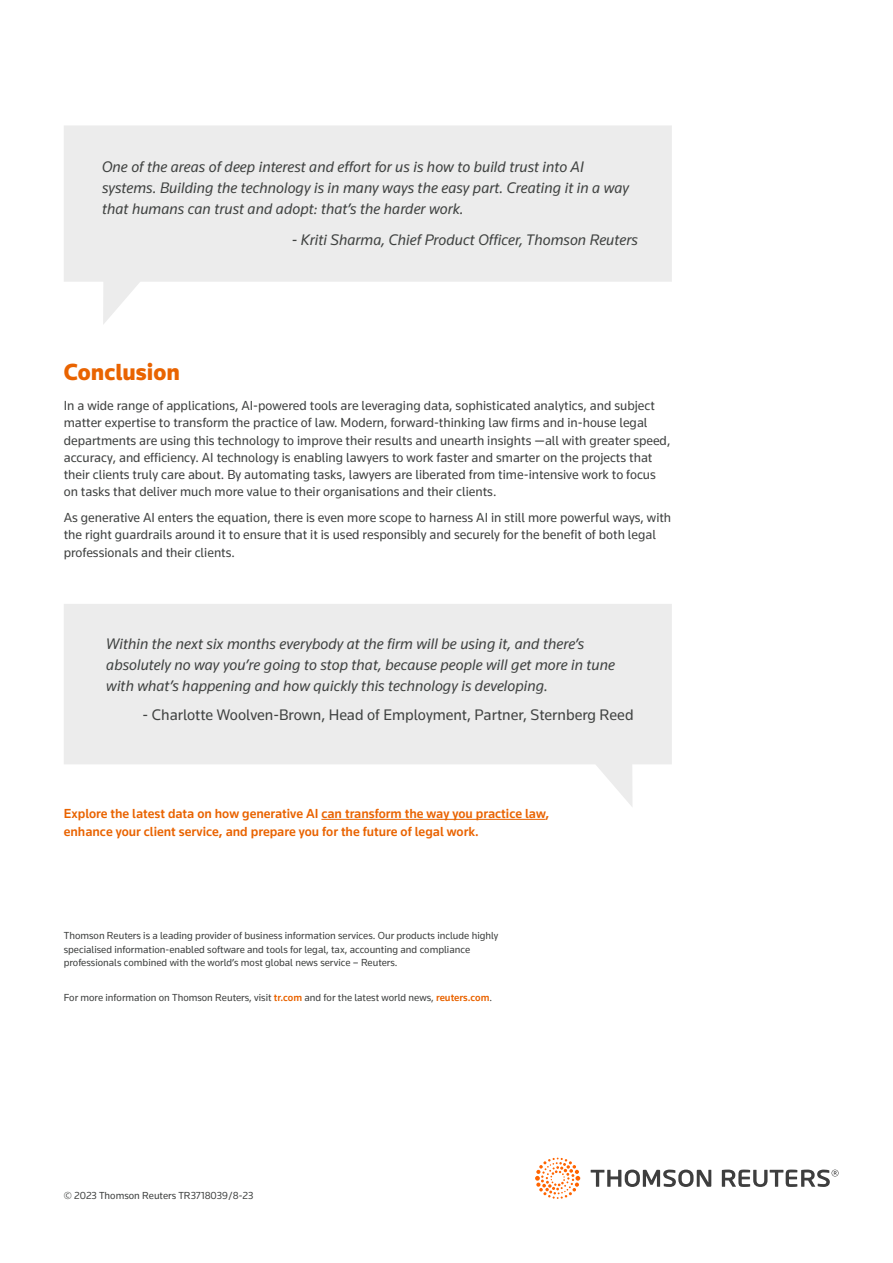
<style>
.page{position:relative;width:893px;height:1263px;background:#fff}
.page>*{position:absolute;margin:0;border:0;box-sizing:border-box;transform-origin:0 0}
.t1{font:900 24px "Knowledge 2017";color:#e96300}
.t2{font:italic 15.75px/21px "Knowledge 2017";color:#404241}
.t3{font:15.75px "Knowledge 2017";color:#404241}
.t4{font:13.5px/17.2px "Knowledge 2017";color:#404241}
.t5{font:500 13.5px/17.2px "Knowledge 2017";color:#e96300}
.t6{font:10.5px/13.5px "Knowledge 2017";color:#404241}
.s1{font-weight:500;color:#e96300}
</style>
<div class="page">
<svg style="left:591px;top:1169px;width:247px;height:18px"></svg>
<svg style="left:535px;top:1157px;width:45px;height:42px"></svg>
<svg style="left:64px;top:125px;width:608px;height:199px;fill:#ececec"></svg>
<svg style="left:64px;top:604px;width:608px;height:203px;fill:#ececec"></svg>
<hr style="left:321px;top:819px;width:225px;height:1px;background:#e96300">
<p class="t2" style="left:102px;top:156px;width:529px">One of the areas of deep interest and effort for us is how to build trust into AI systems. Building the technology is in many ways the easy part. Creating it in a way that humans can trust and adopt: that’s the harder work.</p>
<p class="t2" style="left:292px;top:229px;width:348px">- Kriti Sharma, Chief Product Officer, Thomson Reuters</p>
<h1 class="t1" style="left:64px;top:357px;width:118px">Conclusion</h1>
<p class="t4" style="left:64px;top:397px;width:608px">In a wide range of applications, AI-powered tools are leveraging data, sophisticated analytics, and subject matter expertise to transform the practice of law. Modern, forward-thinking law firms and in-house legal departments are using this technology to improve their results and unearth insights —all with greater speed, accuracy, and efficiency. AI technology is enabling lawyers to work faster and smarter on the projects that their clients truly care about. By automating tasks, lawyers are liberated from time-intensive work to focus on tasks that deliver much more value to their organisations and their clients.</p>
<p class="t4" style="left:64px;top:509px;width:609px">As generative AI enters the equation, there is even more scope to harness AI in still more powerful ways, with the right guardrails around it to ensure that it is used responsibly and securely for the benefit of both legal professionals and their clients.</p>
<p class="t2" style="left:106px;top:633px;width:510px">Within the next six months everybody at the firm will be using it, and there’s absolutely no way you’re going to stop that, because people will get more in tune with what’s happening and how quickly this technology is developing.</p>
<p class="t3" style="left:143px;top:705px;width:492px">- Charlotte Woolven-Brown, Head of Employment, Partner, Sternberg Reed</p>
<p class="t5" style="left:64px;top:805px;width:487px">Explore the latest data on how generative AI can transform the way you practice law, enhance your client service, and prepare you for the future of legal work.</p>
<p class="t6" style="left:64px;top:929px;width:436px">Thomson Reuters is a leading provider of business information services. Our products include highly specialised information-enabled software and tools for legal, tax, accounting and compliance professionals combined with the world’s most global news service – Reuters.</p>
<p class="t6" style="left:64px;top:991px;width:430px">For more information on Thomson Reuters, visit <span class="s1">tr.com</span> and for the latest world news, <span class="s1">reuters.com</span>.</p>
<p class="t6" style="left:64px;top:1189px;width:191px">© 2023 Thomson Reuters TR3718039/8-23</p>
</div>
